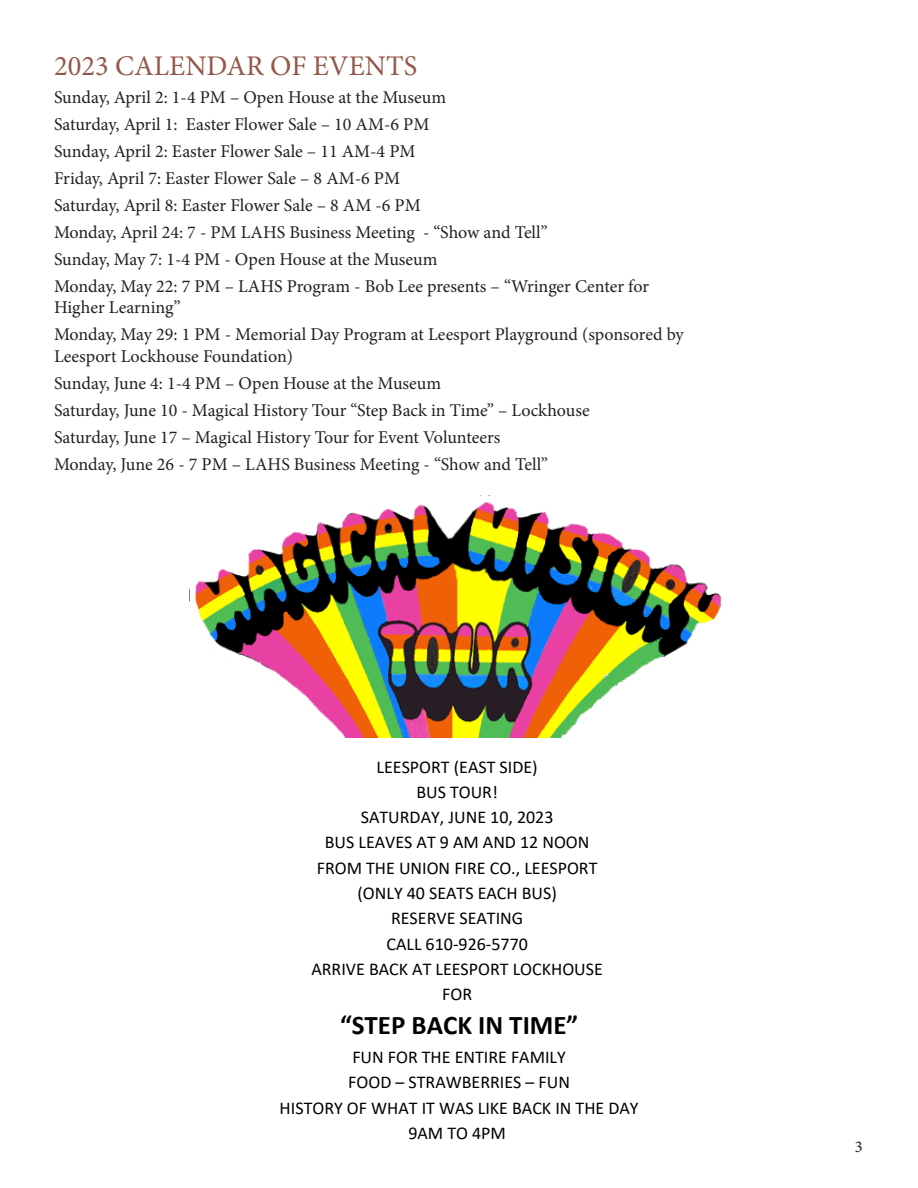
<style>
.page{position:relative;width:918px;height:1188px;background:#fff}
.page>*{position:absolute;margin:0;border:0;box-sizing:border-box;transform-origin:0 0}
.t1{font:28.5px "Minion Pro";color:#945749}
.t2{font:700 27px "Calibri";color:#000}
.t3{font:18px "Minion Pro";color:#231f20}
.t4{font:18px/25.3px "Calibri";color:#000;text-align:center}
.t5{font:16.5px "Minion Pro";color:#231f20}
</style>
<div class="page">
<img style="left:195px;top:495px;width:527px;height:242px">
<p class="t1" style="left:54px;top:47px;width:365px">2023 CALENDAR OF EVENTS</p>
<p class="t3" style="left:54px;top:85px;width:394px">Sunday, April 2: 1-4 PM – Open House at the Museum</p>
<p class="t3" style="left:54px;top:112px;width:377px">Saturday, April 1: Easter Flower Sale – 10 AM-6 PM</p>
<p class="t3" style="left:54px;top:139px;width:363px">Sunday, April 2: Easter Flower Sale – 11 AM-4 PM</p>
<p class="t3" style="left:54px;top:166px;width:348px">Friday, April 7: Easter Flower Sale – 8 AM-6 PM</p>
<p class="t3" style="left:54px;top:193px;width:368px">Saturday, April 8: Easter Flower Sale – 8 AM -6 PM</p>
<p class="t3" style="left:54px;top:220px;width:495px">Monday, April 24: 7 - PM LAHS Business Meeting - “Show and Tell”</p>
<p class="t3" style="left:54px;top:247px;width:385px">Sunday, May 7: 1-4 PM - Open House at the Museum</p>
<p class="t3" style="left:54px;top:274px;width:597px">Monday, May 22: 7 PM – LAHS Program - Bob Lee presents – “Wringer Center for</p>
<p class="t3" style="left:54px;top:296px;width:128px">Higher Learning”</p>
<p class="t3" style="left:54px;top:323px;width:631px">Monday, May 29: 1 PM - Memorial Day Program at Leesport Playground (sponsored by</p>
<p class="t3" style="left:54px;top:344px;width:241px">Leesport Lockhouse Foundation)</p>
<p class="t3" style="left:54px;top:371px;width:389px">Sunday, June 4: 1-4 PM – Open House at the Museum</p>
<p class="t3" style="left:54px;top:398px;width:537px">Saturday, June 10 - Magical History Tour “Step Back in Time” – Lockhouse</p>
<p class="t3" style="left:54px;top:425px;width:448px">Saturday, June 17 – Magical History Tour for Event Volunteers</p>
<p class="t3" style="left:54px;top:452px;width:495px">Monday, June 26 - 7 PM – LAHS Business Meeting - “Show and Tell”</p>
<p class="t4" style="left:311px;top:754px;width:293px">LEESPORT (EAST SIDE)<br>BUS TOUR!<br>SATURDAY, JUNE 10, 2023<br>BUS LEAVES AT 9 AM AND 12 NOON<br>FROM THE UNION FIRE CO., LEESPORT (ONLY 40 SEATS EACH BUS)<br>RESERVE SEATING<br>CALL 610-926-5770<br>ARRIVE BACK AT LEESPORT LOCKHOUSE<br>FOR</p>
<p class="t2" style="left:340px;top:1006px;width:240px">“STEP BACK IN TIME”</p>
<p class="t4" style="left:280px;top:1044px;width:361px">FUN FOR THE ENTIRE FAMILY<br>FOOD – STRAWBERRIES – FUN<br>HISTORY OF WHAT IT WAS LIKE BACK IN THE DAY<br>9AM TO 4PM</p>
<p class="t5" style="left:855px;top:1136px;width:9px">3</p>
</div>
